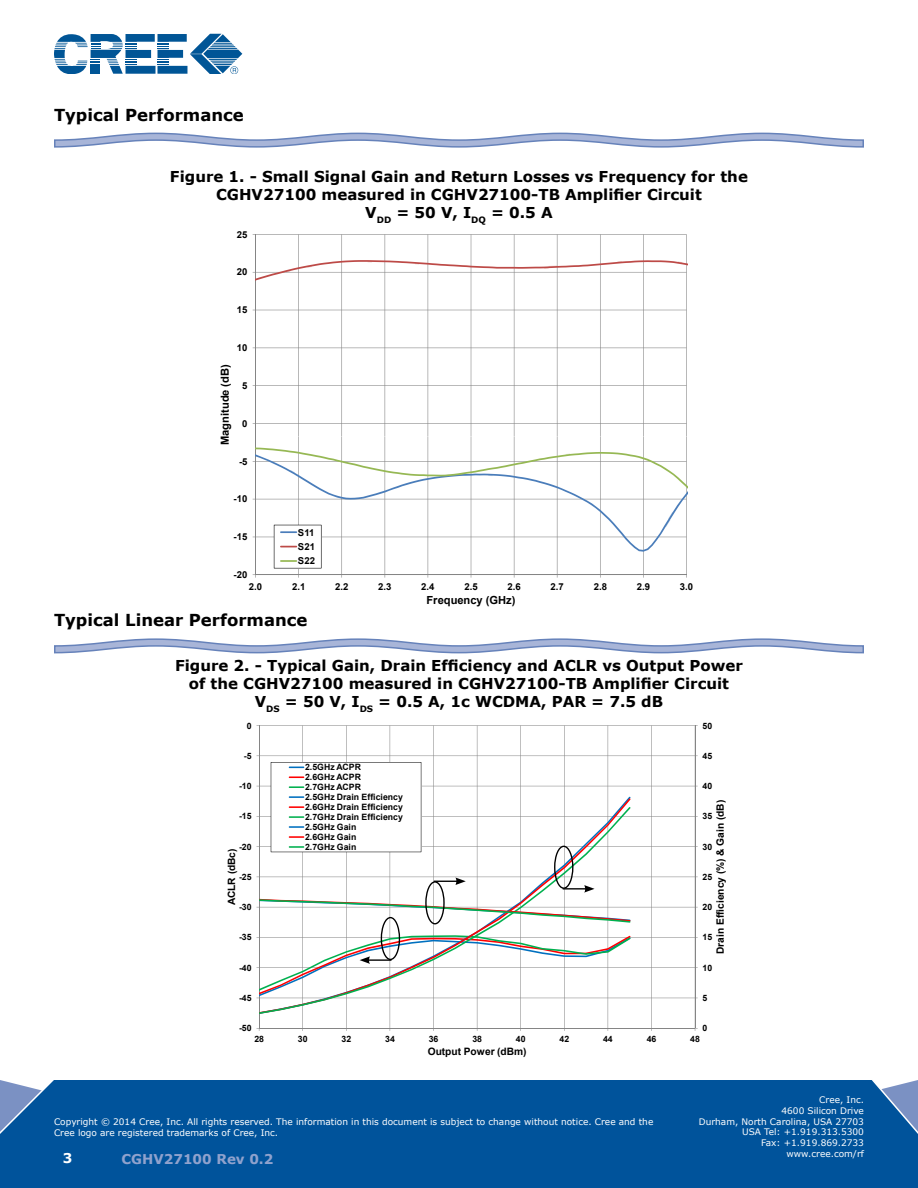
<style>
.page{position:relative;width:918px;height:1188px;background:#fff}
.page>*{position:absolute;margin:0;border:0;box-sizing:border-box;transform-origin:0 0}
.t1{font:700 16.5px "Verdana";color:#000}
.t2{font:700 15px/18px "Verdana";color:#000;text-align:center}
.t3{font:700 13.5px "Verdana";color:#90a2cd}
.t4{font:700 13.5px "Verdana";color:#fff}
.t5{font:700 11.1px "Arial";letter-spacing:-.005em;color:#000}
.t6{font:700 10.2px "Arial";letter-spacing:-.005em;color:#000}
.t7{font:700 10.05px "Arial";color:#000}
.t8{font:700 9.6px/14.4px "Arial";letter-spacing:.005em;color:#000;text-align:justify}
.t9{font:9px/10.8px "Verdana";color:#fff;text-align:right}
.t10{font:700 8.7px/9.9px "Arial";letter-spacing:.005em;color:#000}
</style>
<div class="page">
<div style="left:0;top:1080px;width:918px;height:108px;background:#00539b"></div>
<svg style="left:54px;top:34px;width:188px;height:40px"></svg>
<svg style="left:54px;top:132px;width:810px;height:16px"></svg>
<svg style="left:54px;top:638px;width:810px;height:16px"></svg>
<hr style="left:256px;top:234px;width:431px;height:1px;background:#858585">
<hr style="left:686px;top:234px;width:1px;height:202px;background:#858585">
<hr style="left:643px;top:234px;width:1px;height:202px;background:#858585">
<hr style="left:600px;top:234px;width:1px;height:202px;background:#858585">
<hr style="left:557px;top:234px;width:1px;height:202px;background:#858585">
<hr style="left:514px;top:234px;width:1px;height:202px;background:#858585">
<hr style="left:471px;top:234px;width:1px;height:202px;background:#858585">
<hr style="left:428px;top:234px;width:1px;height:202px;background:#858585">
<hr style="left:385px;top:234px;width:1px;height:202px;background:#858585">
<hr style="left:341px;top:234px;width:1px;height:202px;background:#858585">
<hr style="left:298px;top:234px;width:1px;height:202px;background:#858585">
<hr style="left:255px;top:234px;width:1px;height:202px;background:#858585">
<svg style="left:256px;top:260px;width:431px;height:142px"></svg>
<hr style="left:686px;top:436px;width:1px;height:139px;background:#858585">
<hr style="left:643px;top:436px;width:1px;height:139px;background:#858585">
<hr style="left:600px;top:436px;width:1px;height:139px;background:#858585">
<hr style="left:557px;top:436px;width:1px;height:139px;background:#858585">
<hr style="left:514px;top:436px;width:1px;height:139px;background:#858585">
<hr style="left:471px;top:436px;width:1px;height:139px;background:#858585">
<hr style="left:428px;top:436px;width:1px;height:139px;background:#858585">
<hr style="left:385px;top:436px;width:1px;height:139px;background:#858585">
<hr style="left:341px;top:436px;width:1px;height:139px;background:#858585">
<hr style="left:298px;top:436px;width:1px;height:139px;background:#858585">
<hr style="left:255px;top:436px;width:1px;height:139px;background:#858585">
<hr style="left:256px;top:574px;width:431px;height:1px;background:#858585">
<svg style="left:256px;top:516px;width:431px;height:36px"></svg>
<svg style="left:253px;top:423px;width:434px;height:93px"></svg>
<svg style="left:274px;top:525px;width:48px;height:43px"></svg>
<hr style="left:259px;top:725px;width:436px;height:1px;background:#858585">
<hr style="left:259px;top:756px;width:436px;height:1px;background:#858585">
<hr style="left:259px;top:786px;width:436px;height:1px;background:#858585">
<hr style="left:259px;top:816px;width:436px;height:1px;background:#858585">
<hr style="left:259px;top:846px;width:436px;height:1px;background:#858585">
<hr style="left:259px;top:877px;width:436px;height:1px;background:#858585">
<hr style="left:651px;top:726px;width:1px;height:180px;background:#858585">
<hr style="left:608px;top:726px;width:1px;height:180px;background:#858585">
<hr style="left:564px;top:726px;width:1px;height:180px;background:#858585">
<hr style="left:520px;top:726px;width:1px;height:180px;background:#858585">
<hr style="left:477px;top:726px;width:1px;height:180px;background:#858585">
<hr style="left:433px;top:726px;width:1px;height:180px;background:#858585">
<hr style="left:390px;top:726px;width:1px;height:180px;background:#858585">
<hr style="left:346px;top:726px;width:1px;height:180px;background:#858585">
<hr style="left:302px;top:726px;width:1px;height:180px;background:#858585">
<hr style="left:695px;top:726px;width:1px;height:180px;background:#858585">
<hr style="left:259px;top:726px;width:1px;height:180px;background:#858585">
<hr style="left:259px;top:998px;width:436px;height:1px;background:#858585">
<hr style="left:259px;top:967px;width:436px;height:1px;background:#858585">
<hr style="left:259px;top:937px;width:436px;height:1px;background:#858585">
<hr style="left:259px;top:907px;width:436px;height:1px;background:#858585">
<hr style="left:259px;top:906px;width:436px;height:1px;background:#858585">
<hr style="left:651px;top:906px;width:1px;height:122px;background:#858585">
<hr style="left:695px;top:906px;width:1px;height:122px;background:#858585">
<hr style="left:259px;top:1028px;width:436px;height:1px;background:#858585">
<svg style="left:259px;top:1003px;width:350px;height:25px"></svg>
<svg style="left:257px;top:756px;width:374px;height:247px"></svg>
<h1 class="t1" style="left:54px;top:103px;width:191px">Typical Performance</h1>
<h2 class="t2" style="left:170px;top:167px;width:579px">Figure 1. - Small Signal Gain and Return Losses vs Frequency for the<br>CGHV27100 measured in CGHV27100-TB Amplifier Circuit<br>V<sub>DD</sub> = 50 V, I<sub>DQ</sub> = 0.5 A</h2>
<p class="t8" style="left:237px;top:227px;width:12px">25</p>
<p class="t8" style="left:237px;top:265px;width:12px">20</p>
<p class="t8" style="left:237px;top:303px;width:12px">15</p>
<p class="t8" style="left:237px;top:341px;width:12px">10</p>
<p class="t5" style="left:218px;top:445px;width:82px;rotate:-90deg">Magnitude (dB)</p>
<p class="t8" style="left:242px;top:379px;width:7px">5</p>
<p class="t8" style="left:242px;top:416px;width:7px">0</p>
<p class="t8" style="left:239px;top:454px;width:10px">-5</p>
<p class="t8" style="left:234px;top:492px;width:15px">-10</p>
<p class="t8" style="left:234px;top:530px;width:15px">-15</p>
<p class="t8" style="left:234px;top:568px;width:15px">-20</p>
<p class="t8" style="left:298px;top:525px;width:19px">S11<br>S21<br>S22</p>
<p class="t8" style="left:249px;top:579px;width:15px">2.0</p>
<p class="t8" style="left:292px;top:579px;width:15px">2.1</p>
<p class="t8" style="left:335px;top:579px;width:15px">2.2</p>
<p class="t8" style="left:378px;top:579px;width:15px">2.3</p>
<p class="t8" style="left:421px;top:579px;width:15px">2.4</p>
<p class="t8" style="left:464px;top:579px;width:15px">2.5</p>
<p class="t8" style="left:507px;top:579px;width:15px">2.6</p>
<p class="t8" style="left:551px;top:579px;width:15px">2.7</p>
<p class="t8" style="left:594px;top:579px;width:15px">2.8</p>
<p class="t8" style="left:637px;top:579px;width:15px">2.9</p>
<p class="t8" style="left:680px;top:579px;width:15px">3.0</p>
<p class="t5" style="left:427px;top:593px;width:90px">Frequency (GHz)</p>
<h1 class="t1" style="left:54px;top:609px;width:255px">Typical Linear Performance</h1>
<h2 class="t2" style="left:175px;top:657px;width:569px">Figure 2. - Typical Gain, Drain Efficiency and ACLR vs Output Power of the CGHV27100 measured in CGHV27100-TB Amplifier Circuit<br>V<sub>DS</sub> = 50 V, I<sub>DS</sub> = 0.5 A, 1c WCDMA, PAR = 7.5 dB</h2>
<p class="t10" style="left:247px;top:721px;width:6px">0</p>
<p class="t10" style="left:703px;top:721px;width:11px">50</p>
<p class="t10" style="left:244px;top:751px;width:9px">-5</p>
<p class="t10" style="left:703px;top:751px;width:11px">45</p>
<p class="t10" style="left:239px;top:781px;width:14px">-10</p>
<p class="t10" style="left:239px;top:812px;width:14px">-15</p>
<p class="t10" style="left:239px;top:842px;width:14px">-20</p>
<p class="t7" style="left:225px;top:905px;width:58px;rotate:-90deg">ACLR (dBc)</p>
<p class="t10" style="left:239px;top:872px;width:14px">-25</p>
<p class="t10" style="left:239px;top:902px;width:14px">-30</p>
<p class="t10" style="left:239px;top:933px;width:14px">-35</p>
<p class="t10" style="left:305px;top:763px;width:99px">2.5GHz ACPR<br>2.6GHz ACPR<br>2.7GHz ACPR<br>2.5GHz Drain Efficiency<br>2.6GHz Drain Efficiency<br>2.7GHz Drain Efficiency<br>2.5GHz Gain<br>2.6GHz Gain<br>2.7GHz Gain</p>
<p class="t10" style="left:703px;top:781px;width:11px">40</p>
<p class="t7" style="left:714px;top:954px;width:156px;rotate:-90deg">Drain Efficiency (%) &amp; Gain (dB)</p>
<p class="t10" style="left:703px;top:812px;width:11px">35</p>
<p class="t10" style="left:703px;top:842px;width:11px">30</p>
<p class="t10" style="left:703px;top:872px;width:11px">25</p>
<p class="t10" style="left:703px;top:902px;width:11px">20</p>
<p class="t10" style="left:703px;top:933px;width:11px">15</p>
<p class="t10" style="left:239px;top:963px;width:14px">-40</p>
<p class="t10" style="left:703px;top:963px;width:11px">10</p>
<p class="t10" style="left:239px;top:993px;width:14px">-45</p>
<p class="t10" style="left:703px;top:993px;width:6px">5</p>
<p class="t10" style="left:239px;top:1024px;width:14px">-50</p>
<p class="t10" style="left:703px;top:1024px;width:6px">0</p>
<p class="t10" style="left:254px;top:1034px;width:11px">28</p>
<p class="t10" style="left:298px;top:1034px;width:11px">30</p>
<p class="t10" style="left:342px;top:1034px;width:11px">32</p>
<p class="t10" style="left:385px;top:1034px;width:11px">34</p>
<p class="t10" style="left:429px;top:1034px;width:11px">36</p>
<p class="t10" style="left:472px;top:1034px;width:11px">38</p>
<p class="t10" style="left:516px;top:1034px;width:11px">40</p>
<p class="t10" style="left:560px;top:1034px;width:11px">42</p>
<p class="t10" style="left:603px;top:1034px;width:11px">44</p>
<p class="t10" style="left:647px;top:1034px;width:11px">46</p>
<p class="t10" style="left:690px;top:1034px;width:11px">48</p>
<p class="t6" style="left:428px;top:1045px;width:100px">Output Power (dBm)</p>
<p class="t9" style="left:54px;top:1116px;width:601px;text-align:left">Copyright © 2014 Cree, Inc. All rights reserved. The information in this document is subject to change without notice. Cree and the<br>Cree logo are registered trademarks of Cree, Inc.</p>
<h3 class="t4" style="left:63px;top:1148px;width:11px">3</h3>
<h3 class="t3" style="left:122px;top:1150px;width:153px">CGHV27100 Rev 0.2</h3>
<p class="t9" style="left:699px;top:1094px;width:167px">Cree, Inc.<br>4600 Silicon Drive<br>Durham, North Carolina, USA 27703<br>USA Tel: +1.919.313.5300<br>Fax: +1.919.869.2733 www.cree.com/rf</p>
</div>
